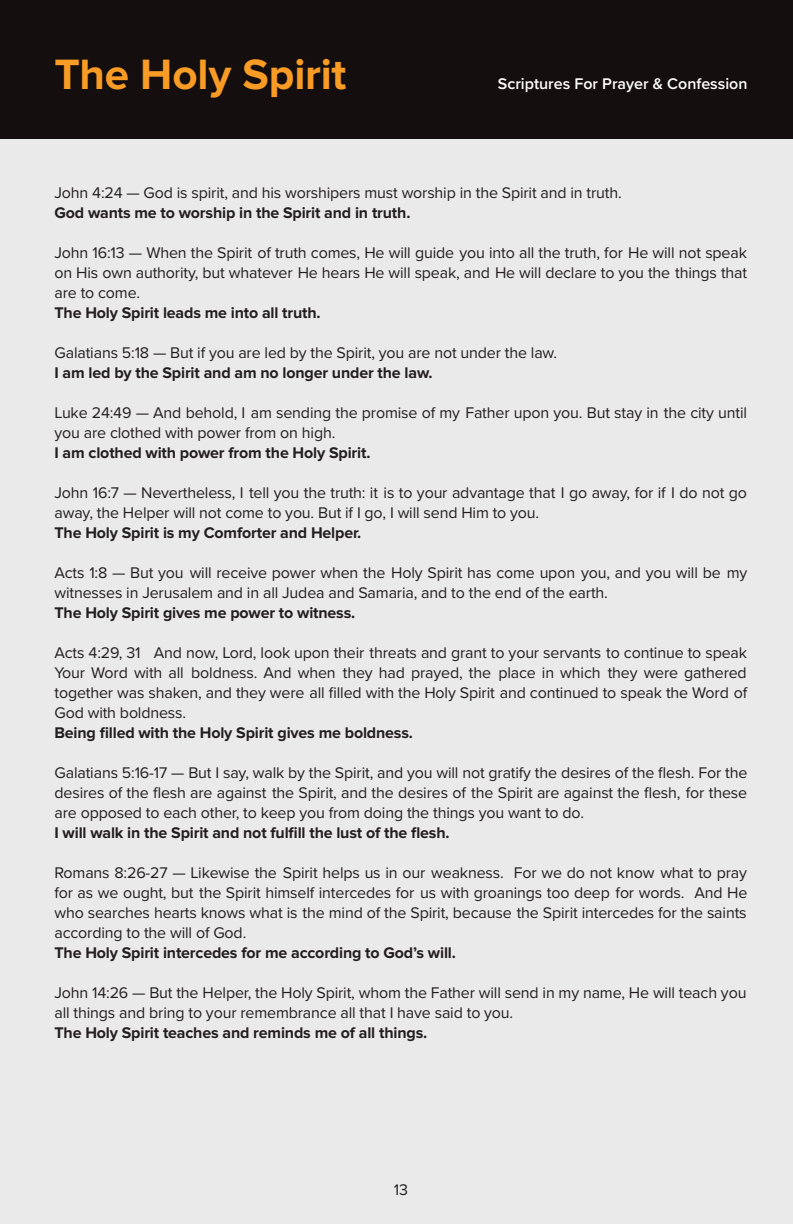
<style>
.page{position:relative;width:793px;height:1224px;background:#fff}
.page>*{position:absolute;margin:0;border:0;box-sizing:border-box;transform-origin:0 0}
.t1{font:700 44px "Proxima Nova";letter-spacing:-.005em;color:#f99c25}
.t2{font:16px/20px "Proxima Nova";letter-spacing:-.01em;color:#231f20;text-align:justify}
.t3{font:700 16px "Proxima Nova";letter-spacing:-.01em;color:#231f20}
.t4{font:600 16px "Proxima Nova";color:#fff}
</style>
<div class="page">
<div style="left:0;top:0;width:792px;height:1224px;background:#ebeaea"></div>
<div style="left:0;top:0;width:792px;height:138px;background:#150e0e"></div>
<h1 class="t1" style="left:54px;top:54px;width:293px">The Holy Spirit</h1>
<p class="t4" style="left:498px;top:76px;width:251px">Scriptures For Prayer &amp; Confession</p>
<p class="t2" style="left:54px;top:184px;width:569px">John 4:24 — God is spirit, and his worshipers must worship in the Spirit and in truth.</p>
<p class="t3" style="left:54px;top:206px;width:357px">God wants me to worship in the Spirit and in truth.</p>
<p class="t2" style="left:54px;top:244px;width:694px">John 16:13 — When the Spirit of truth comes, He will guide you into all the truth, for He will not speak on His own authority, but whatever He hears He will speak, and He will declare to you the things that are to come.</p>
<p class="t3" style="left:54px;top:306px;width:268px">The Holy Spirit leads me into all truth.</p>
<p class="t2" style="left:54px;top:344px;width:504px">Galatians 5:18 — But if you are led by the Spirit, you are not under the law.</p>
<p class="t3" style="left:54px;top:366px;width:380px">I am led by the Spirit and am no longer under the law.</p>
<p class="t2" style="left:54px;top:404px;width:694px">Luke 24:49 — And behold, I am sending the promise of my Father upon you. But stay in the city until you are clothed with power from on high.</p>
<p class="t3" style="left:54px;top:446px;width:317px">I am clothed with power from the Holy Spirit.</p>
<p class="t2" style="left:54px;top:484px;width:694px">John 16:7 — Nevertheless, I tell you the truth: it is to your advantage that I go away, for if I do not go away, the Helper will not come to you. But if I go, I will send Him to you.</p>
<p class="t3" style="left:54px;top:526px;width:308px">The Holy Spirit is my Comforter and Helper.</p>
<p class="t2" style="left:54px;top:564px;width:694px">Acts 1:8 — But you will receive power when the Holy Spirit has come upon you, and you will be my witnesses in Jerusalem and in all Judea and Samaria, and to the end of the earth.</p>
<p class="t3" style="left:54px;top:606px;width:302px">The Holy Spirit gives me power to witness.</p>
<p class="t2" style="left:54px;top:644px;width:694px">Acts 4:29, 31 And now, Lord, look upon their threats and grant to your servants to continue to speak Your Word with all boldness. And when they had prayed, the place in which they were gathered together was shaken, and they were all filled with the Holy Spirit and continued to speak the Word of God with boldness.</p>
<p class="t3" style="left:54px;top:726px;width:360px">Being filled with the Holy Spirit gives me boldness.</p>
<p class="t2" style="left:54px;top:764px;width:694px">Galatians 5:16-17 — But I say, walk by the Spirit, and you will not gratify the desires of the flesh. For the desires of the flesh are against the Spirit, and the desires of the Spirit are against the flesh, for these are opposed to each other, to keep you from doing the things you want to do.</p>
<p class="t3" style="left:54px;top:826px;width:397px">I will walk in the Spirit and not fulfill the lust of the flesh.</p>
<p class="t2" style="left:54px;top:864px;width:694px">Romans 8:26-27 — Likewise the Spirit helps us in our weakness. For we do not know what to pray for as we ought, but the Spirit himself intercedes for us with groanings too deep for words. And He who searches hearts knows what is the mind of the Spirit, because the Spirit intercedes for the saints according to the will of God.</p>
<p class="t3" style="left:54px;top:946px;width:403px">The Holy Spirit intercedes for me according to God’s will.</p>
<p class="t2" style="left:54px;top:984px;width:693px">John 14:26 — But the Helper, the Holy Spirit, whom the Father will send in my name, He will teach you all things and bring to your remembrance all that I have said to you.</p>
<p class="t3" style="left:54px;top:1026px;width:374px">The Holy Spirit teaches and reminds me of all things.</p>
<p class="t2" style="left:394px;top:1181px;width:16px">13</p>
</div>
